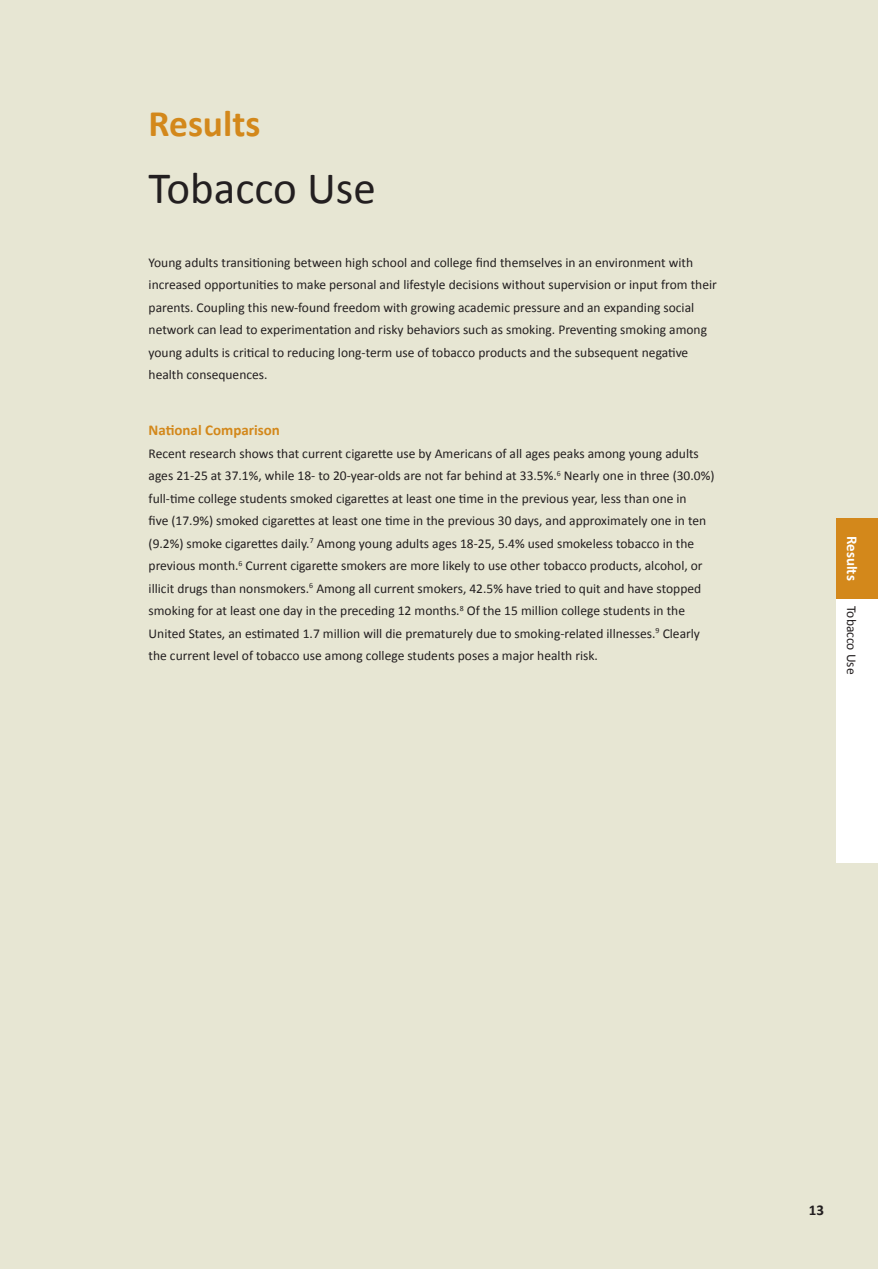
<style>
.page{position:relative;width:878px;height:1269px;background:#e7e6d3}
.page>*{position:absolute;margin:0;border:0;box-sizing:border-box;transform-origin:0 0}
.t1{font:45px "Calibri";color:#231f20}
.t2{font:700 37.5px "Calibri";color:#d3881b}
.t3{font:700 15px "Calibri";color:#d3881b}
.t4{font:700 15px "Calibri";color:#fff}
.t5{font:700 15px "Calibri";color:#231f20}
.t6{font:13.5px/22.5px "Calibri";color:#231f20}
</style>
<div class="page">
<div style="left:836px;top:597px;width:42px;height:266px;background:#fff"></div>
<div style="left:836px;top:518px;width:42px;height:81px;background:#d3881b"></div>
<h2 class="t2" style="left:148px;top:100px;width:113px">Results</h2>
<h1 class="t1" style="left:148px;top:160px;width:229px">Tobacco Use</h1>
<p class="t6" style="left:148px;top:250px;width:570px">Young adults transitioning between high school and college find themselves in an environment with increased opportunities to make personal and lifestyle decisions without supervision or input from their parents. Coupling this new-found freedom with growing academic pressure and an expanding social network can lead to experimentation and risky behaviors such as smoking. Preventing smoking among young adults is critical to reducing long-term use of tobacco products and the subsequent negative health consequences.</p>
<p class="t3" style="left:148px;top:421px;width:133px">National Comparison</p>
<p class="t6" style="left:148px;top:442px;width:567px">Recent research shows that current cigarette use by Americans of all ages peaks among young adults ages 21-25 at 37.1%, while 18- to 20-year-olds are not far behind at 33.5%.<sup>6</sup> Nearly one in three (30.0%) full-time college students smoked cigarettes at least one time in the previous year, less than one in<br>five (17.9%) smoked cigarettes at least one time in the previous 30 days, and approximately one in ten (9.2%) smoke cigarettes daily.<sup>7</sup> Among young adults ages 18-25, 5.4% used smokeless tobacco in the previous month.<sup>6</sup> Current cigarette smokers are more likely to use other tobacco products, alcohol, or illicit drugs than nonsmokers.<sup>6</sup> Among all current smokers, 42.5% have tried to quit and have stopped smoking for at least one day in the preceding 12 months.<sup>8</sup> Of the 15 million college students in the United States, an estimated 1.7 million will die prematurely due to smoking-related illnesses.<sup>9</sup> Clearly the current level of tobacco use among college students poses a major health risk.</p>
<p class="t4" style="left:861px;top:536px;width:46px;rotate:90deg">Results</p>
<p class="t6" style="left:863px;top:606px;width:70px;rotate:90deg">Tobacco Use</p>
<p class="t5" style="left:808px;top:1201px;width:17px">13</p>
</div>
